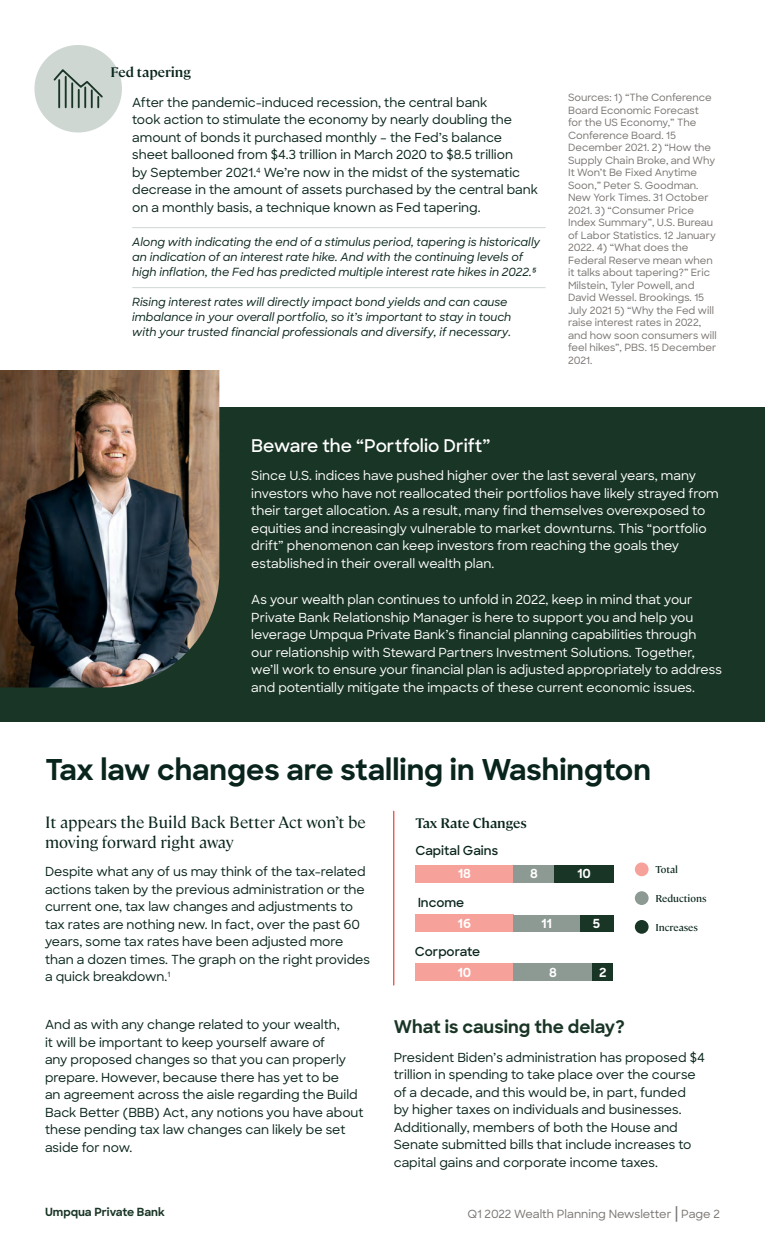
<style>
.page{position:relative;width:765px;height:1260px;background:#fff}
.page>*{position:absolute;margin:0;border:0;box-sizing:border-box;transform-origin:0 0}
.t1{font:700 28.75px "Sharp Sans";color:#08241c}
.t2{font:600 17.5px "Sharp Sans";color:#fff}
.t3{font:700 17.5px "Sharp Sans";color:#193526}
.t4{font:16.25px/20px "Cambon";color:#08241c}
.t5{font:600 13.75px "Cambon";color:#08241c}
.t6{font:500 12.5px/17.5px "Sharp Sans";color:#08241c}
.t7{font:500 12.5px/17.5px "Sharp Sans";color:#fff}
.t8{font:600 12.5px "Sharp Sans";color:#08241c}
.t9{font:700 12.5px "Sharp Sans";color:#fff}
.t10{font:italic 500 11.25px/15px "Sharp Sans";color:#08241c}
.t11{font:500 11.25px "Sharp Sans";color:#787370}
.t12{font:700 11.25px "Sharp Sans";letter-spacing:-.005em;color:#193526}
.t13{font:500 10px/12.5px "Sharp Sans";color:#787370}
.t14{font:10px "Cambon";color:#08241c}
.s1{font-size:16.25px}
</style>
<div class="page">
<div style="left:0;top:408px;width:765px;height:314px;background:#193526"></div>
<div style="left:34px;top:45px;width:88px;height:87px;background:#ced7d2;border-radius:50%"></div>
<hr style="left:132px;top:227px;width:414px;height:1px;background:#ced7d2">
<hr style="left:132px;top:287px;width:414px;height:1px;background:#ced7d2">
<svg style="left:53px;top:69px;width:50px;height:40px"></svg>
<img style="left:0;top:370px;width:219px;height:318px">
<div style="left:415px;top:964px;width:99px;height:17px;background:#f6a29b"></div>
<div style="left:592px;top:964px;width:21px;height:17px;background:#193526"></div>
<div style="left:514px;top:964px;width:78px;height:17px;background:#8c9a93"></div>
<div style="left:415px;top:865px;width:99px;height:17px;background:#f6a29b"></div>
<div style="left:514px;top:865px;width:40px;height:17px;background:#8c9a93"></div>
<div style="left:554px;top:865px;width:60px;height:17px;background:#193526"></div>
<div style="left:415px;top:914px;width:99px;height:18px;background:#f6a29b"></div>
<div style="left:580px;top:915px;width:33px;height:17px;background:#193526"></div>
<div style="left:514px;top:915px;width:66px;height:17px;background:#8c9a93"></div>
<div style="left:635px;top:891px;width:14px;height:14px;background:#8c9a93;border-radius:50%"></div>
<div style="left:635px;top:862px;width:14px;height:14px;background:#f6a29b;border-radius:50%"></div>
<div style="left:635px;top:920px;width:14px;height:14px;background:#193526;border-radius:50%"></div>
<hr style="left:393px;top:811px;width:1px;height:174px;background:#ed4536">
<h4 class="t5" style="left:110px;top:62px;width:82px">Fed tapering</h4>
<p class="t6" style="left:132px;top:93px;width:407px">After the pandemic-induced recession, the central bank<br>took action to stimulate the economy by nearly doubling the amount of bonds it purchased monthly – the Fed’s balance sheet ballooned from $4.3 trillion in March 2020 to $8.5 trillion<br>by September 2021.<sup>4</sup> We’re now in the midst of the systematic decrease in the amount of assets purchased by the central bank on a monthly basis, a technique known as Fed tapering.</p>
<p class="t10" style="left:132px;top:234px;width:410px">Along with indicating the end of a stimulus period, tapering is historically an indication of an interest rate hike. And with the continuing levels of high inflation, the Fed has predicted multiple interest rate hikes in 2022.⁵</p>
<p class="t10" style="left:132px;top:294px;width:381px">Rising interest rates will directly impact bond yields and can cause imbalance in your overall portfolio, so it’s important to stay in touch with your trusted financial professionals and diversify, if necessary.</p>
<p class="t13" style="left:568px;top:91px;width:145px">Sources: 1) “The Conference</p>
<p class="t13" style="left:568px;top:103px;width:145px">Board Economic Forecast for the US Economy,” The<br>Conference Board. 15<br>December 2021. 2) “How the</p>
<p class="t13" style="left:568px;top:153px;width:149px">Supply Chain Broke, and Why<br>It Won’t Be Fixed Anytime<br>Soon,” Peter S. Goodman.<br>New York Times. 31 October<br>2021. 3) “Consumer Price</p>
<p class="t13" style="left:568px;top:216px;width:149px">Index Summary”, U.S. Bureau of Labor Statistics. 12 January<br>2022. 4) “What does the</p>
<p class="t13" style="left:568px;top:253px;width:147px">Federal Reserve mean when it talks about tapering?” Eric<br>Milstein, Tyler Powell, and<br>David Wessel. Brookings. 15<br>July 2021 5) “Why the Fed will</p>
<p class="t13" style="left:568px;top:316px;width:150px">raise interest rates in 2022, and how soon consumers will feel hikes”, PBS. 15 December<br>2021.</p>
<h3 class="t2" style="left:251px;top:432px;width:241px">Beware the “Portfolio Drift”</h3>
<p class="t7" style="left:251px;top:466px;width:469px">Since U.S. indices have pushed higher over the last several years, many investors who have not reallocated their portfolios have likely strayed from their target allocation. As a result, many find themselves overexposed to equities and increasingly vulnerable to market downturns. This “portfolio drift” phenomenon can keep investors from reaching the goals they established in their overall wealth plan.</p>
<p class="t7" style="left:251px;top:590px;width:472px">As your wealth plan continues to unfold in 2022, keep in mind that your Private Bank Relationship Manager is here to support you and help you leverage Umpqua Private Bank’s financial planning capabilities through<br>our relationship with Steward Partners Investment Solutions. Together, we’ll work to ensure your financial plan is adjusted appropriately to address and potentially mitigate the impacts of these current economic issues.</p>
<h2 class="t1" style="left:45px;top:749px;width:608px">Tax law changes are stalling in Washington</h2>
<h3 class="t4" style="left:45px;top:811px;width:322px">It appears the Build Back Better Act won’t be moving forward right away</h3>
<p class="t6" style="left:45px;top:863px;width:327px">Despite what any of us may think of the tax-related actions taken by the previous administration or the current one, tax law changes and adjustments to tax rates are nothing new. In fact, over the past 60 years, some tax rates have been adjusted more than a dozen times. The graph on the right provides a quick breakdown.<sup>1</sup></p>
<p class="t6" style="left:45px;top:1016px;width:320px">And as with any change related to your wealth,<br>it will be important to keep yourself aware of<br>any proposed changes so that you can properly prepare. However, because there has yet to be<br>an agreement across the aisle regarding the Build Back Better (BBB) Act, any notions you have about these pending tax law changes can likely be set aside for now.</p>
<h3 class="t5" style="left:415px;top:813px;width:113px">Tax Rate Changes</h3>
<p class="t8" style="left:415px;top:841px;width:84px">Capital Gains</p>
<p class="t14" style="left:655px;top:862px;width:24px">Total</p>
<p class="t9" style="left:458px;top:865px;width:14px">18</p>
<p class="t9" style="left:530px;top:865px;width:9px">8</p>
<p class="t9" style="left:577px;top:865px;width:15px">10</p>
<p class="t8" style="left:418px;top:893px;width:48px">Income</p>
<p class="t14" style="left:655px;top:891px;width:53px">Reductions</p>
<p class="t9" style="left:458px;top:914px;width:15px">16</p>
<p class="t9" style="left:541px;top:914px;width:12px">11</p>
<p class="t9" style="left:593px;top:914px;width:9px">5</p>
<p class="t14" style="left:655px;top:920px;width:44px">Increases</p>
<p class="t8" style="left:415px;top:943px;width:67px">Corporate</p>
<p class="t9" style="left:458px;top:963px;width:15px">10</p>
<p class="t9" style="left:549px;top:963px;width:9px">8</p>
<p class="t9" style="left:599px;top:963px;width:9px">2</p>
<h3 class="t3" style="left:394px;top:1014px;width:233px">What is causing the delay?</h3>
<p class="t6" style="left:394px;top:1048px;width:312px">President Biden’s administration has proposed $4 trillion in spending to take place over the course of a decade, and this would be, in part, funded<br>by higher taxes on individuals and businesses.<br>Additionally, members of both the House and Senate submitted bills that include increases to capital gains and corporate income taxes.</p>
<p class="t12" style="left:45px;top:1203px;width:121px">Umpqua Private Bank</p>
<p class="t11" style="left:468px;top:1205px;width:254px">Q1 2022 Wealth Planning Newsletter <span class="s1">|</span> Page 2</p>
</div>
